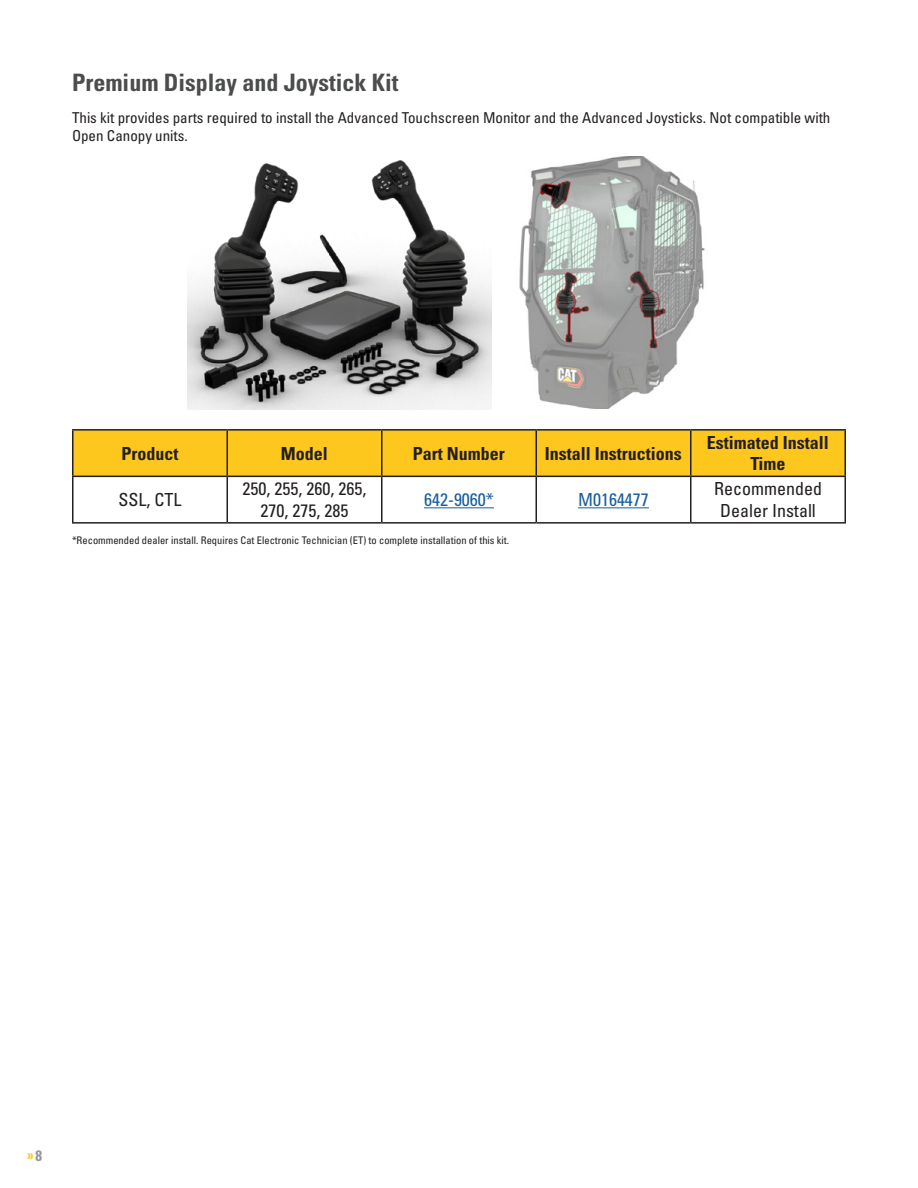
<style>
.page{position:relative;width:918px;height:1188px;background:#fff}
.page>*{position:absolute;margin:0;border:0;box-sizing:border-box;transform-origin:0 0}
.t1{font:24px "Univers LTCYR 67 Bold Cond";color:#4b4c4d}
.t2{font:18px/21.6px "Univers LTCYR 67 Bold Cond";color:#231f20;text-align:center}
.t3{font:condensed 18px/21.6px "Univers LTCYR 57";color:#231f20;text-align:center}
.t4{font:condensed 18px "Univers LTCYR 57";color:#175d9e}
.t5{font:condensed 15px/18px "Univers LTCYR 57";color:#231f20}
.t6{font:15px "Univers LTCYR 67 Bold Cond";color:#fec71d}
.t7{font:condensed 10.5px "Univers LTCYR 57";color:#231f20}
.s1{color:#939598}
</style>
<div class="page">
<img style="left:188px;top:160px;width:304px;height:250px">
<img style="left:519px;top:157px;width:186px;height:252px">
<div style="left:74px;top:431px;width:770px;height:45px;background:#fec71d"></div>
<hr style="left:72px;top:429px;width:155px;height:2px;background:#231f20">
<hr style="left:72px;top:431px;width:2px;height:45px;background:#231f20">
<hr style="left:227px;top:429px;width:155px;height:2px;background:#231f20">
<hr style="left:226px;top:431px;width:2px;height:45px;background:#231f20">
<hr style="left:382px;top:429px;width:154px;height:2px;background:#231f20">
<hr style="left:381px;top:431px;width:1px;height:45px;background:#231f20">
<hr style="left:536px;top:429px;width:155px;height:2px;background:#231f20">
<hr style="left:536px;top:431px;width:1px;height:45px;background:#231f20">
<hr style="left:691px;top:429px;width:155px;height:2px;background:#231f20">
<hr style="left:690px;top:431px;width:2px;height:45px;background:#231f20">
<hr style="left:844px;top:431px;width:2px;height:45px;background:#231f20">
<hr style="left:72px;top:476px;width:155px;height:1px;background:#231f20">
<hr style="left:72px;top:477px;width:2px;height:45px;background:#231f20">
<hr style="left:227px;top:476px;width:155px;height:1px;background:#231f20">
<hr style="left:226px;top:477px;width:2px;height:45px;background:#231f20">
<hr style="left:382px;top:476px;width:154px;height:1px;background:#231f20">
<hr style="left:381px;top:477px;width:1px;height:45px;background:#231f20">
<hr style="left:536px;top:476px;width:155px;height:1px;background:#231f20">
<hr style="left:536px;top:477px;width:1px;height:45px;background:#231f20">
<hr style="left:691px;top:476px;width:155px;height:1px;background:#231f20">
<hr style="left:690px;top:477px;width:2px;height:45px;background:#231f20">
<hr style="left:844px;top:477px;width:2px;height:45px;background:#231f20">
<hr style="left:72px;top:522px;width:155px;height:2px;background:#231f20">
<hr style="left:227px;top:522px;width:155px;height:2px;background:#231f20">
<hr style="left:382px;top:522px;width:154px;height:2px;background:#231f20">
<hr style="left:536px;top:522px;width:155px;height:2px;background:#231f20">
<hr style="left:691px;top:522px;width:155px;height:2px;background:#231f20">
<hr style="left:424px;top:507px;width:70px;height:1px;background:#175d9e">
<hr style="left:578px;top:507px;width:71px;height:1px;background:#175d9e">
<h1 class="t1" style="left:72px;top:68px;width:328px">Premium Display and Joystick Kit</h1>
<p class="t5" style="left:72px;top:108px;width:760px">This kit provides parts required to install the Advanced Touchscreen Monitor and the Advanced Joysticks. Not compatible with<br>Open Canopy units.</p>
<p class="t2" style="left:121px;top:442px;width:59px">Product</p>
<p class="t2" style="left:281px;top:442px;width:48px">Model</p>
<p class="t2" style="left:413px;top:442px;width:93px">Part Number</p>
<p class="t2" style="left:545px;top:442px;width:138px">Install Instructions</p>
<p class="t2" style="left:707px;top:431px;width:124px">Estimated Install<br>Time</p>
<p class="t3" style="left:118px;top:488px;width:64px">SSL, CTL</p>
<p class="t3" style="left:243px;top:478px;width:125px">250, 255, 260, 265,<br>270, 275, 285</p>
<p class="t4" style="left:424px;top:488px;width:71px">642-9060*</p>
<p class="t4" style="left:578px;top:488px;width:72px">M0164477</p>
<p class="t3" style="left:714px;top:478px;width:109px">Recommended<br>Dealer Install</p>
<p class="t7" style="left:72px;top:533px;width:439px">*Recommended dealer install. Requires Cat Electronic Technician (ET) to complete installation of this kit.</p>
<p class="t6" style="left:27px;top:1145px;width:17px">»<span class="s1">8</span></p>
</div>
